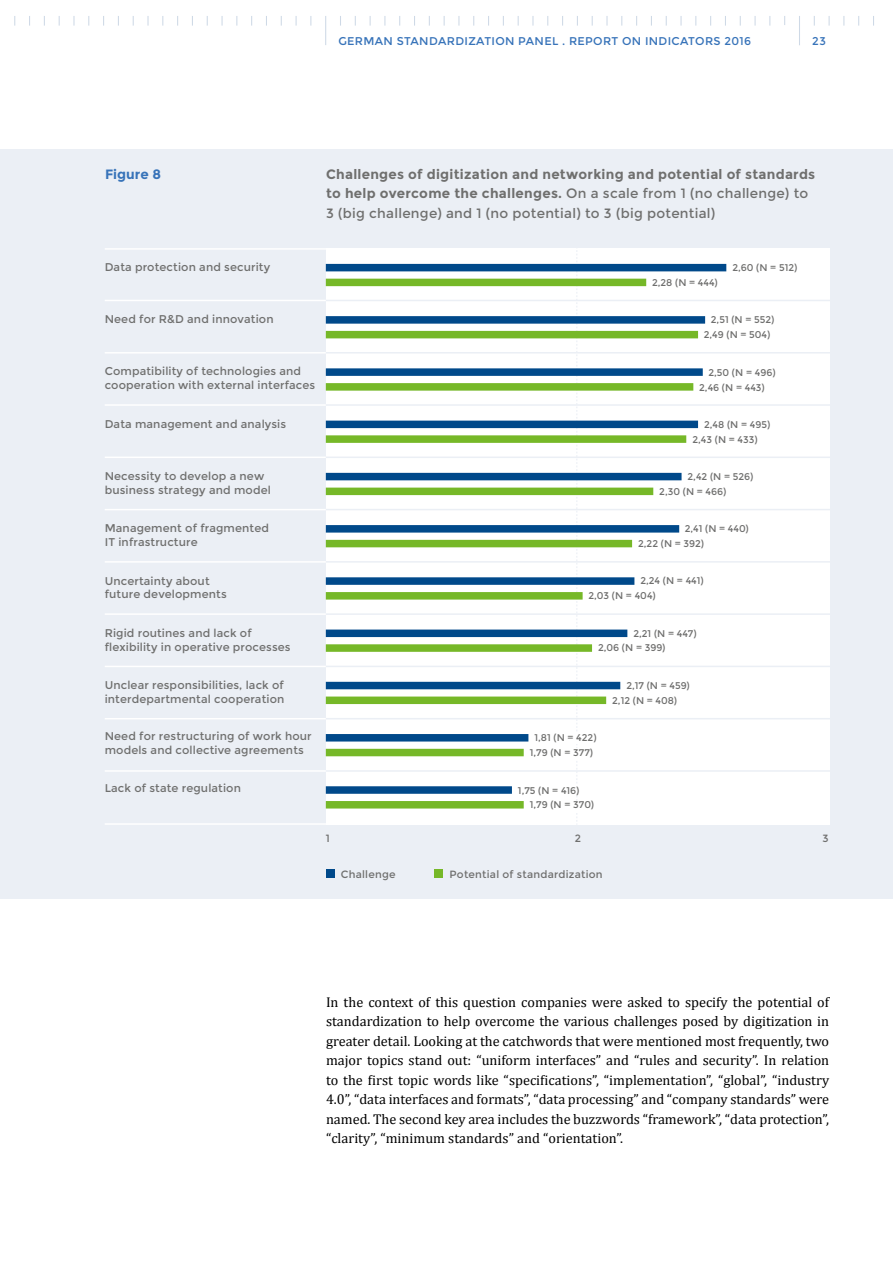
<style>
.page{position:relative;width:893px;height:1263px;background:#fff}
.page>*{position:absolute;margin:0;border:0;box-sizing:border-box;transform-origin:0 0}
.t1{font:14.25px/19.5px "Cambria";color:#000;text-align:justify}
.t2{font:700 13.5px/19.5px "Montserrat";letter-spacing:.02em;color:#6f6f6e}
.t3{font:700 13.5px "Montserrat";color:#3773b9}
.t4{font:11.25px/13.5px "Montserrat";letter-spacing:.01em;color:#6f6f6e}
.t5{font:11.25px "Montserrat";letter-spacing:.03em;color:#3773b9}
.t6{font:10.5px "Montserrat";letter-spacing:.02em;color:#6f6f6e}
.t7{font:9.75px/14.7px "Montserrat";color:#6f6f6e}
.s1{font-weight:400}
</style>
<div class="page">
<svg style="left:73px;top:16px;width:2px;height:10px"></svg>
<svg style="left:147px;top:16px;width:2px;height:10px"></svg>
<svg style="left:325px;top:16px;width:1px;height:29px"></svg>
<svg style="left:680px;top:16px;width:2px;height:10px"></svg>
<svg style="left:754px;top:16px;width:2px;height:10px"></svg>
<svg style="left:799px;top:16px;width:1px;height:29px"></svg>
<div style="left:0;top:149px;width:893px;height:749px;background:#ebeff5"></div>
<div style="left:326px;top:248px;width:503px;height:577px;background:#fff"></div>
<svg style="left:576px;top:250px;width:1px;height:575px"></svg>
<hr style="left:326px;top:300px;width:513px;height:1px;background:#ebeff5">
<hr style="left:326px;top:352px;width:513px;height:1px;background:#ebeff5">
<hr style="left:326px;top:404px;width:513px;height:2px;background:#ebeff5">
<hr style="left:326px;top:509px;width:513px;height:1px;background:#ebeff5">
<hr style="left:326px;top:456px;width:513px;height:2px;background:#ebeff5">
<hr style="left:326px;top:561px;width:513px;height:2px;background:#ebeff5">
<hr style="left:326px;top:613px;width:513px;height:2px;background:#ebeff5">
<hr style="left:326px;top:666px;width:513px;height:1px;background:#ebeff5">
<hr style="left:326px;top:718px;width:513px;height:1px;background:#ebeff5">
<hr style="left:326px;top:770px;width:513px;height:2px;background:#ebeff5">
<div style="left:326px;top:869px;width:8px;height:9px;background:#00498a"></div>
<div style="left:434px;top:869px;width:9px;height:9px;background:#76b828"></div>
<div style="left:326px;top:279px;width:320px;height:7px;background:#76b828"></div>
<div style="left:326px;top:264px;width:400px;height:7px;background:#00498a"></div>
<div style="left:326px;top:331px;width:372px;height:7px;background:#76b828"></div>
<div style="left:326px;top:316px;width:379px;height:8px;background:#00498a"></div>
<div style="left:326px;top:383px;width:367px;height:8px;background:#76b828"></div>
<div style="left:326px;top:368px;width:377px;height:8px;background:#00498a"></div>
<div style="left:326px;top:435px;width:360px;height:8px;background:#76b828"></div>
<div style="left:326px;top:421px;width:372px;height:7px;background:#00498a"></div>
<div style="left:326px;top:488px;width:327px;height:7px;background:#76b828"></div>
<div style="left:326px;top:473px;width:356px;height:7px;background:#00498a"></div>
<div style="left:326px;top:540px;width:306px;height:7px;background:#76b828"></div>
<div style="left:326px;top:525px;width:353px;height:8px;background:#00498a"></div>
<div style="left:326px;top:592px;width:257px;height:8px;background:#76b828"></div>
<div style="left:326px;top:577px;width:308px;height:8px;background:#00498a"></div>
<div style="left:326px;top:644px;width:266px;height:8px;background:#76b828"></div>
<div style="left:326px;top:629px;width:301px;height:8px;background:#00498a"></div>
<div style="left:326px;top:696px;width:280px;height:8px;background:#76b828"></div>
<div style="left:326px;top:682px;width:294px;height:7px;background:#00498a"></div>
<div style="left:326px;top:749px;width:198px;height:7px;background:#76b828"></div>
<div style="left:326px;top:734px;width:202px;height:7px;background:#00498a"></div>
<div style="left:326px;top:801px;width:198px;height:7px;background:#76b828"></div>
<div style="left:326px;top:786px;width:186px;height:8px;background:#00498a"></div>
<div style="left:534px;top:732px;width:69px;height:11px;background:#fff"></div>
<div style="left:530px;top:749px;width:68px;height:11px;background:#fff"></div>
<div style="left:518px;top:785px;width:69px;height:11px;background:#fff"></div>
<div style="left:530px;top:801px;width:68px;height:11px;background:#fff"></div>
<hr style="left:105px;top:300px;width:221px;height:1px;background:#fff">
<hr style="left:105px;top:248px;width:221px;height:2px;background:#fff">
<hr style="left:105px;top:352px;width:221px;height:2px;background:#fff">
<hr style="left:105px;top:404px;width:221px;height:2px;background:#fff">
<hr style="left:105px;top:456px;width:221px;height:2px;background:#fff">
<hr style="left:105px;top:509px;width:221px;height:1px;background:#fff">
<hr style="left:105px;top:561px;width:221px;height:2px;background:#fff">
<hr style="left:105px;top:613px;width:221px;height:2px;background:#fff">
<hr style="left:105px;top:666px;width:221px;height:1px;background:#fff">
<hr style="left:105px;top:718px;width:221px;height:1px;background:#fff">
<hr style="left:105px;top:770px;width:221px;height:2px;background:#fff">
<hr style="left:105px;top:823px;width:221px;height:2px;background:#fff">
<p class="t5" style="left:338px;top:34px;width:414px">GERMAN STANDARDIZATION PANEL . REPORT ON INDICATORS 2016</p>
<p class="t5" style="left:812px;top:34px;width:15px">23</p>
<p class="t3" style="left:105px;top:166px;width:57px">Figure 8</p>
<p class="t2" style="left:326px;top:164px;width:491px">Challenges of digitization and networking and potential of standards to help overcome the challenges. <span class="s1">On a scale from 1 (no challenge) to<br>3 (big challenge) and 1 (no potential) to 3 (big potential)</span></p>
<p class="t4" style="left:105px;top:260px;width:167px">Data protection and security</p>
<p class="t4" style="left:105px;top:313px;width:170px">Need for R&amp;D and innovation</p>
<p class="t4" style="left:105px;top:365px;width:212px">Compatibility of technologies and cooperation with external interfaces</p>
<p class="t4" style="left:105px;top:417px;width:183px">Data management and analysis</p>
<p class="t4" style="left:105px;top:469px;width:168px">Necessity to develop a new business strategy and model</p>
<p class="t4" style="left:105px;top:522px;width:166px">Management of fragmented<br>IT infrastructure</p>
<p class="t4" style="left:105px;top:574px;width:124px">Uncertainty about future developments</p>
<p class="t4" style="left:105px;top:626px;width:187px">Rigid routines and lack of flexibility in operative processes</p>
<p class="t4" style="left:105px;top:679px;width:181px">Unclear responsibilities, lack of interdepartmental cooperation</p>
<p class="t4" style="left:105px;top:729px;width:209px">Need for restructuring of work hour models and collective agreements</p>
<p class="t4" style="left:105px;top:782px;width:138px">Lack of state regulation</p>
<p class="t7" style="left:732px;top:261px;width:67px">2,60 (N = 512)</p>
<p class="t7" style="left:652px;top:276px;width:67px">2,28 (N = 444)</p>
<p class="t7" style="left:704px;top:313px;width:72px;text-indent:7px">2,51 (N = 552)<br>2,49 (N = 504)</p>
<p class="t7" style="left:699px;top:365px;width:78px;text-indent:9px">2,50 (N = 496)<br>2,46 (N = 443)</p>
<p class="t7" style="left:692px;top:417px;width:79px;text-indent:12px">2,48 (N = 495)<br>2,43 (N = 433)</p>
<p class="t7" style="left:659px;top:470px;width:96px;text-indent:28px">2,42 (N = 526)<br>2,30 (N = 466)</p>
<p class="t7" style="left:638px;top:522px;width:112px;text-indent:47px">2,41 (N = 440)<br>2,22 (N = 392)</p>
<p class="t7" style="left:588px;top:574px;width:117px;text-indent:52px">2,24 (N = 441)<br>2,03 (N = 404)</p>
<p class="t7" style="left:598px;top:626px;width:100px;text-indent:35px">2,21 (N = 447)<br>2,06 (N = 399)</p>
<p class="t7" style="left:626px;top:678px;width:65px">2,17 (N = 459)</p>
<p class="t7" style="left:530px;top:730px;width:68px;text-align:center">1,81 (N = 422)<br>1,79 (N = 377)</p>
<p class="t7" style="left:530px;top:783px;width:66px;text-indent:-12px">1,75 (N = 416)<br>1,79 (N = 370)</p>
<p class="t7" style="left:612px;top:693px;width:66px">2,12 (N = 408)</p>
<p class="t6" style="left:326px;top:833px;width:6px">1</p>
<p class="t6" style="left:575px;top:833px;width:8px">2</p>
<p class="t6" style="left:822px;top:833px;width:8px">3</p>
<p class="t6" style="left:341px;top:868px;width:56px">Challenge</p>
<p class="t6" style="left:450px;top:868px;width:155px">Potential of standardization</p>
<p class="t1" style="left:326px;top:992px;width:505px">In the context of this question companies were asked to specify the potential of standardization to help overcome the various challenges posed by digitization in greater detail. Looking at the catchwords that were mentioned most frequently, two major topics stand out: “uniform interfaces” and “rules and security”. In relation to the first topic words like “specifications”, “implementation”, “global”, “industry 4.0”, “data interfaces and formats”, “data processing” and “company standards” were named. The second key area includes the buzzwords “framework”, “data protection”, “clarity”, “minimum standards” and “orientation”.</p>
</div>
